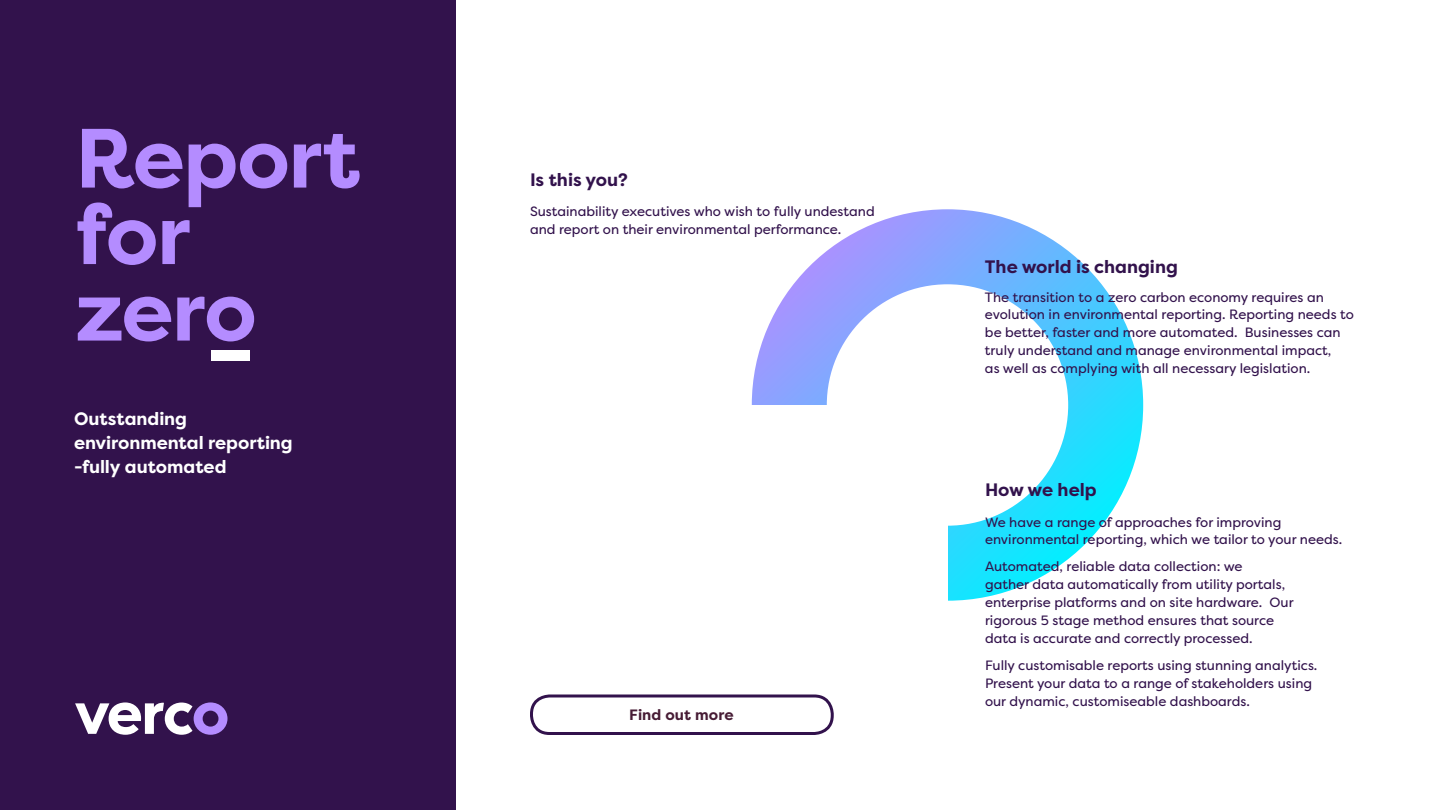
<style>
.page{position:relative;width:1440px;height:810px;background:#fff}
.page>*{position:absolute;margin:0;border:0;box-sizing:border-box;transform-origin:0 0}
.t1{font:700 83.85px/76.5px "Filson Pro";letter-spacing:-.015em;color:#b48cff}
.t2{font:700 18px/24px "Filson Pro";letter-spacing:-.005em;color:#fff}
.t3{font:700 18px "Filson Pro";color:#32124c}
.t4{font:700 15px "Filson Pro";letter-spacing:.005em;color:#471c35}
.t5{font:13.5px/18px "Filson Pro";color:#32124c}
</style>
<div class="page">
<div style="left:0;top:0;width:455px;height:810px;background:#32124c"></div>
<svg style="left:75px;top:702px;width:153px;height:33px"></svg>
<div style="left:752px;top:209px;width:391px;height:392px;border:75px solid #fff;border-radius:50%"></div>
<div style="left:673px;top:405px;width:275px;height:245px;background:#fff"></div>
<div style="left:530px;top:694px;width:304px;height:41px;border:3px solid #32124c;border-radius:18px"></div>
<div style="left:212px;top:350px;width:38px;height:10px;background:#fff"></div>
<h1 class="t1" style="left:75px;top:121px;width:287px">Report for zero</h1>
<h2 class="t2" style="left:74px;top:407px;width:220px">Outstanding environmental reporting -fully automated</h2>
<h2 class="t3" style="left:530px;top:169px;width:99px">Is this you?</h2>
<p class="t5" style="left:530px;top:202px;width:346px">Sustainability executives who wish to fully undestand and report on their environmental performance.</p>
<p class="t4" style="left:629px;top:706px;width:106px">Find out more</p>
<h2 class="t3" style="left:985px;top:255px;width:194px">The world is changing</h2>
<p class="t5" style="left:985px;top:288px;width:370px">The transition to a zero carbon economy requires an evolution in environmental reporting. Reporting needs to be better, faster and more automated. Businesses can truly understand and manage environmental impact,<br>as well as complying with all necessary legislation.</p>
<h2 class="t3" style="left:985px;top:478px;width:113px">How we help</h2>
<p class="t5" style="left:985px;top:513px;width:359px">We have a range of approaches for improving environmental reporting, which we tailor to your needs.</p>
<p class="t5" style="left:985px;top:558px;width:310px">Automated, reliable data collection: we<br>gather data automatically from utility portals, enterprise platforms and on site hardware. Our rigorous 5 stage method ensures that source data is accurate and correctly processed.</p>
<p class="t5" style="left:985px;top:657px;width:334px">Fully customisable reports using stunning analytics.<br>Present your data to a range of stakeholders using our dynamic, customiseable dashboards.</p>
</div>
